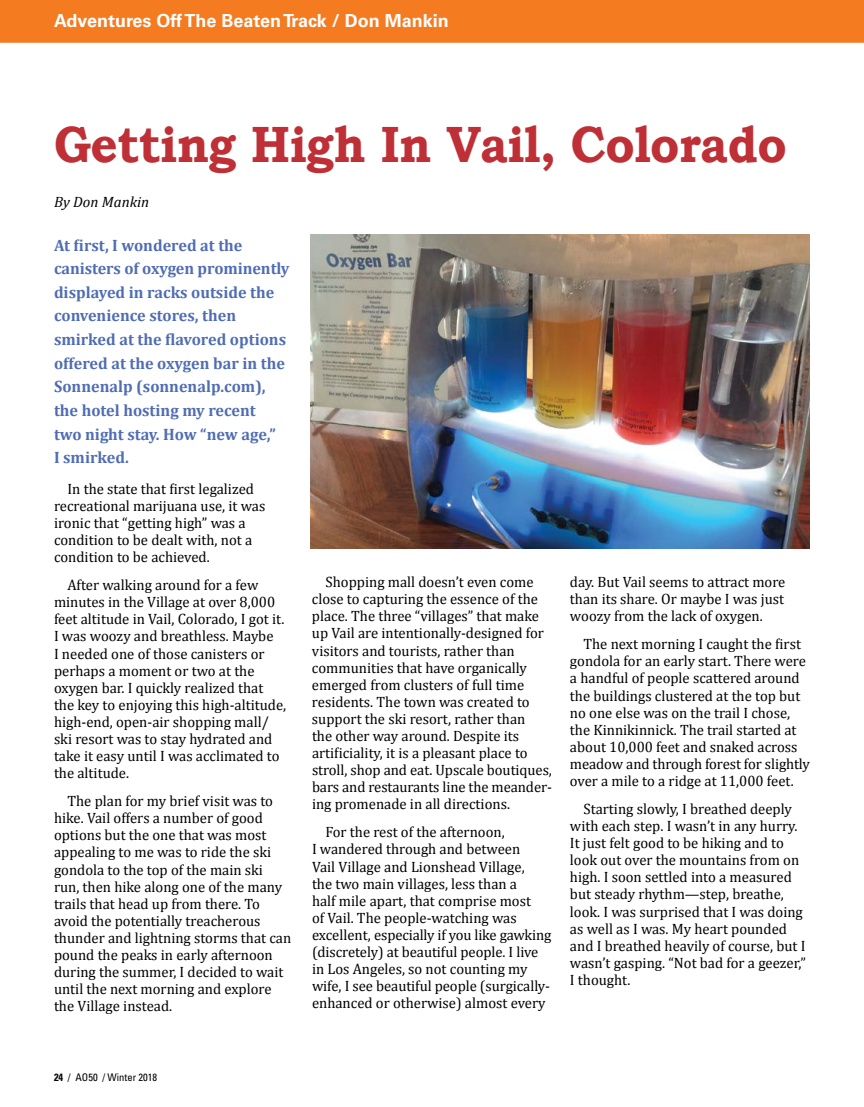
<style>
.page{position:relative;width:864px;height:1107px;background:#fff}
.page>*{position:absolute;margin:0;border:0;box-sizing:border-box;transform-origin:0 0}
.t1{font:700 51px "Bookman Old Style";letter-spacing:-.01em;color:#be2f36;scale:.93 1}
.t2{font:700 18px "Univers";color:#fff}
.t3{font:700 16.5px/23.7px "Cambria";color:#506db4}
.t4{font:15px/17.1px "Cambria";color:#000}
.t5{font:italic 15px "Cambria";color:#000}
.t6{font:condensed 10.5px "Univers LT Std";color:#000}
.s1{font-weight:700}
</style>
<div class="page">
<div style="left:0;top:0;width:864px;height:43px;background:#f47b20"></div>
<img style="left:310px;top:235px;width:499px;height:314px">
<p class="t2" style="left:54px;top:10px;width:396px">Adventures Off The Beaten Track / Don Mankin</p>
<h1 class="t1" style="left:54px;top:114px;width:789px">Getting High In Vail, Colorado</h1>
<p class="t5" style="left:54px;top:192px;width:97px">By Don Mankin</p>
<p class="t3" style="left:54px;top:233px;width:237px">At first, I wondered at the canisters of oxygen prominently displayed in racks outside the convenience stores, then smirked at the flavored options offered at the oxygen bar in the<br>Sonnenalp (sonnenalp.com), the hotel hosting my recent<br>two night stay. How “new age,”<br>I smirked.</p>
<p class="t4" style="left:54px;top:480px;width:213px;text-indent:13px">In the state that first legalized recreational marijuana use, it was ironic that “getting high” was a condition to be dealt with, not a condition to be achieved.</p>
<p class="t4" style="left:54px;top:576px;width:234px;text-indent:14px">After walking around for a few minutes in the Village at over 8,000 feet altitude in Vail, Colorado, I got it.<br>I was woozy and breathless. Maybe<br>I needed one of those canisters or perhaps a moment or two at the oxygen bar. I quickly realized that the key to enjoying this high-altitude, high-end, open-air shopping mall/ ski resort was to stay hydrated and take it easy until I was acclimated to the altitude.</p>
<p class="t4" style="left:54px;top:792px;width:239px;text-indent:13px">The plan for my brief visit was to hike. Vail offers a number of good options but the one that was most appealing to me was to ride the ski gondola to the top of the main ski run, then hike along one of the many trails that head up from there. To avoid the potentially treacherous thunder and lightning storms that can pound the peaks in early afternoon during the summer, I decided to wait until the next morning and explore the Village instead.</p>
<p class="t4" style="left:312px;top:573px;width:241px;text-indent:13px">Shopping mall doesn’t even come close to capturing the essence of the place. The three “villages” that make up Vail are intentionally-designed for visitors and tourists, rather than communities that have organically emerged from clusters of full time residents. The town was created to support the ski resort, rather than<br>the other way around. Despite its artificiality, it is a pleasant place to stroll, shop and eat. Upscale boutiques, bars and restaurants line the meander&shy;ing promenade in all directions.</p>
<p class="t4" style="left:312px;top:824px;width:241px;text-indent:13px">For the rest of the afternoon,<br>I wandered through and between<br>Vail Village and Lionshead Village,<br>the two main villages, less than a<br>half mile apart, that comprise most<br>of Vail. The people-watching was excellent, especially if you like gawking (discretely) at beautiful people. I live in Los Angeles, so not counting my wife, I see beautiful people (surgically&shy;enhanced or otherwise) almost every</p>
<p class="t4" style="left:570px;top:573px;width:217px;text-align:justify">day. But Vail seems to attract more than its share. Or maybe I was just woozy from the lack of oxygen.</p>
<p class="t4" style="left:570px;top:636px;width:241px;text-indent:14px">The next morning I caught the first gondola for an early start. There were a handful of people scattered around the buildings clustered at the top but no one else was on the trail I chose, the Kinnikinnick. The trail started at about 10,000 feet and snaked across meadow and through forest for slightly over a mile to a ridge at 11,000 feet.</p>
<p class="t4" style="left:570px;top:800px;width:237px;text-indent:13px">Starting slowly, I breathed deeply with each step. I wasn’t in any hurry.<br>It just felt good to be hiking and to look out over the mountains from on high. I soon settled into a measured but steady rhythm—step, breathe, look. I was surprised that I was doing as well as I was. My heart pounded and I breathed heavily of course, but I wasn’t gasping. “Not bad for a geezer,” I thought.</p>
<p class="t6" style="left:54px;top:1070px;width:105px"><span class="s1">24</span> / AO50 / Winter 2018</p>
</div>
